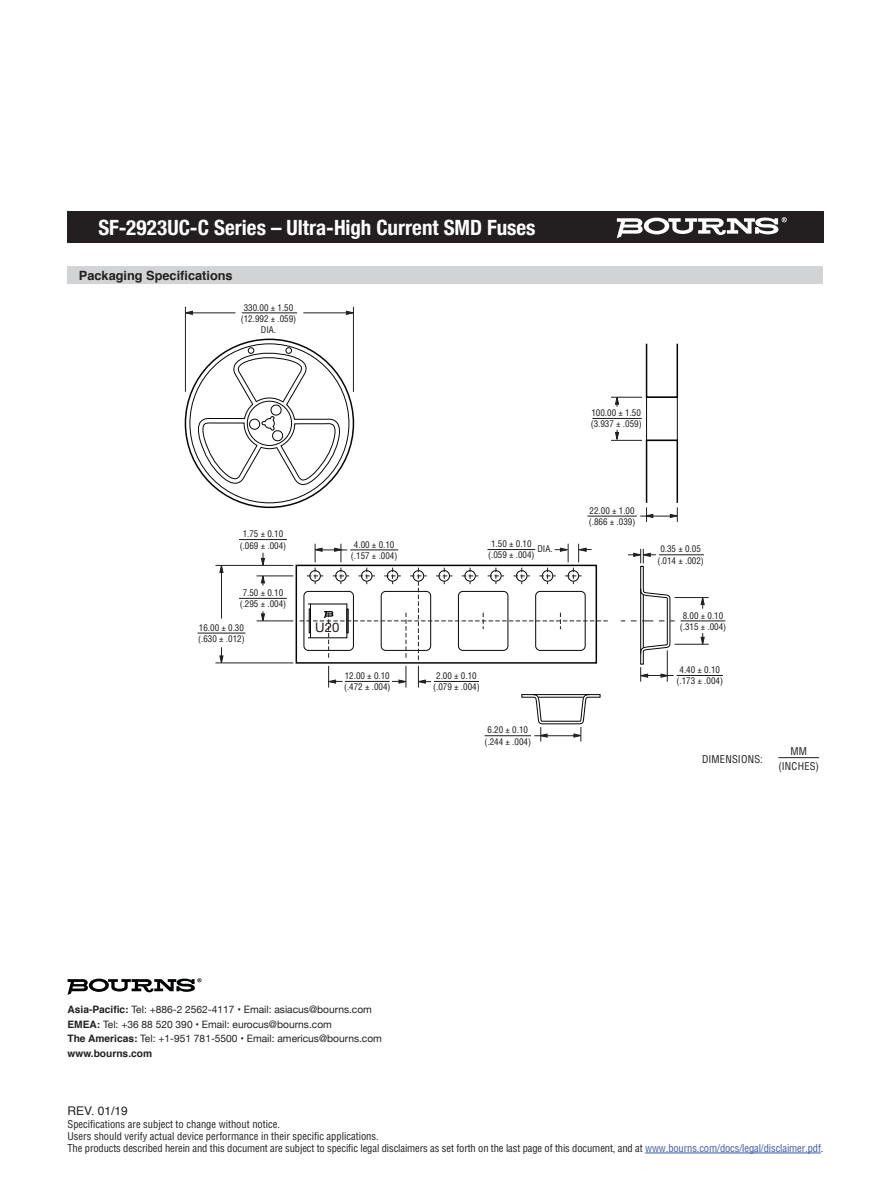
<style>
.page{position:relative;width:891px;height:1188px;background:#fff}
.page>*{position:absolute;margin:0;border:0;box-sizing:border-box;transform-origin:0 0}
.t1{font:700 condensed 24px "Helvetica Neue";color:#fff}
.t2{font:700 condensed 21px "Helvetica Neue";color:#fff}
.t3{font:13.2px "Helvetica Neue";color:#231f20}
.t4{font:700 12.75px "Helvetica";color:#231f20}
.t5{font:12px "Helvetica";color:#231f20}
.t6{font:condensed 10.5px/12px "Helvetica";letter-spacing:-.01em;color:#231f20}
.t7{font:condensed 10.5px/15px "Helvetica";letter-spacing:.02em;color:#231f20;text-align:center}
.t8{font:10.2px/14.7px "Helvetica Neue";color:#231f20}
.t9{font:700 10.2px "Helvetica";color:#231f20}
.t10{font:condensed 9px/11.2px "Helvetica";color:#1a1a19;text-align:center}
.s1{font-family:"Helvetica";font-weight:700}
.s2{color:#3d5aa8}
</style>
<div class="page">
<div style="left:248px;top:347px;width:6px;height:7px;border:1px solid #050707;border-radius:50%"></div>
<div style="left:286px;top:347px;width:6px;height:7px;border:1px solid #050707;border-radius:50%"></div>
<svg style="left:197px;top:351px;width:143px;height:135px"></svg>
<div style="left:646px;top:343px;width:32px;height:55px;border:2px solid #050707"></div>
<div style="left:646px;top:440px;width:32px;height:64px;border:2px solid #050707"></div>
<div style="left:646px;top:397px;width:32px;height:44px;border:1px solid #050707"></div>
<div style="left:296px;top:565px;width:301px;height:99px;border:2px solid #050707"></div>
<hr style="left:185px;top:307px;width:1px;height:85px;background:#231f20">
<hr style="left:353px;top:307px;width:1px;height:85px;background:#231f20">
<hr style="left:611px;top:397px;width:31px;height:1px;background:#231f20">
<hr style="left:675px;top:597px;width:34px;height:1px;background:#231f20">
<hr style="left:675px;top:644px;width:34px;height:1px;background:#231f20">
<hr style="left:611px;top:440px;width:31px;height:1px;background:#231f20">
<hr style="left:242px;top:312px;width:55px;height:1px;background:#201818">
<hr style="left:487px;top:549px;width:48px;height:1px;background:#201818">
<hr style="left:350px;top:550px;width:48px;height:1px;background:#201818">
<hr style="left:345px;top:681px;width:45px;height:1px;background:#201818">
<hr style="left:434px;top:681px;width:45px;height:1px;background:#201818">
<hr style="left:239px;top:598px;width:48px;height:1px;background:#201818">
<hr style="left:198px;top:633px;width:47px;height:1px;background:#201818">
<hr style="left:592px;top:418px;width:50px;height:1px;background:#201818">
<hr style="left:587px;top:516px;width:50px;height:1px;background:#201818">
<hr style="left:677px;top:675px;width:46px;height:1px;background:#201818">
<svg style="left:184px;top:311px;width:9px;height:4px"></svg>
<hr style="left:186px;top:312px;width:50px;height:1px;background:#231f20">
<svg style="left:346px;top:311px;width:8px;height:4px"></svg>
<hr style="left:303px;top:312px;width:49px;height:1px;background:#231f20">
<svg style="left:701px;top:597px;width:4px;height:12px"></svg>
<svg style="left:701px;top:633px;width:4px;height:12px"></svg>
<svg style="left:615px;top:396px;width:4px;height:11px"></svg>
<svg style="left:615px;top:430px;width:4px;height:11px"></svg>
<svg style="left:670px;top:507px;width:8px;height:15px"></svg>
<svg style="left:644px;top:507px;width:9px;height:15px"></svg>
<hr style="left:640px;top:516px;width:31px;height:1px;background:#231f20">
<hr style="left:485px;top:735px;width:46px;height:1px;background:#201818">
<hr style="left:681px;top:621px;width:44px;height:1px;background:#201818">
<svg style="left:521px;top:694px;width:80px;height:48px"></svg>
<hr style="left:534px;top:735px;width:41px;height:1px;background:#231f20">
<svg style="left:314px;top:544px;width:33px;height:18px"></svg>
<svg style="left:578px;top:544px;width:14px;height:18px"></svg>
<svg style="left:555px;top:544px;width:14px;height:18px"></svg>
<hr style="left:239px;top:539px;width:48px;height:1px;background:#201818">
<hr style="left:215px;top:565px;width:78px;height:1px;background:#231f20">
<hr style="left:215px;top:663px;width:78px;height:1px;background:#231f20">
<hr style="left:257px;top:576px;width:36px;height:1px;background:#231f20">
<hr style="left:257px;top:621px;width:36px;height:1px;background:#231f20">
<svg style="left:328px;top:666px;width:15px;height:22px"></svg>
<svg style="left:392px;top:666px;width:15px;height:22px"></svg>
<svg style="left:417px;top:666px;width:14px;height:22px"></svg>
<svg style="left:261px;top:553px;width:4px;height:13px"></svg>
<svg style="left:219px;top:647px;width:4px;height:17px"></svg>
<svg style="left:219px;top:564px;width:4px;height:9px"></svg>
<hr style="left:221px;top:566px;width:1px;height:53px;background:#231f20">
<svg style="left:261px;top:575px;width:4px;height:11px"></svg>
<svg style="left:261px;top:611px;width:4px;height:11px"></svg>
<svg style="left:300px;top:568px;width:308px;height:92px"></svg>
<hr style="left:659px;top:554px;width:45px;height:1px;background:#201818">
<svg style="left:621px;top:549px;width:54px;height:133px"></svg>
<hr style="left:645px;top:1153px;width:176px;height:1px;background:#3d5aa8">
<div style="left:67px;top:212px;width:756px;height:31px;background:#231f20"></div>
<svg style="left:617px;top:217px;width:170px;height:21px"></svg>
<hr style="left:778px;top:757px;width:41px;height:1px;background:#231f20">
<div style="left:67px;top:266px;width:756px;height:18px;background:#d1d3d4"></div>
<svg style="left:67px;top:978px;width:134px;height:17px"></svg>
<h2 class="t2" style="left:98px;top:210px;width:439px">SF-2923UC-C Series – Ultra-High Current SMD Fuses</h2>
<h1 class="t1" style="left:125px;top:211px;width:405px">3312 - 2 mm SMD Trimming Potentiometer</h1>
<h3 class="t4" style="left:79px;top:265px;width:155px">Packaging Specifications</h3>
<p class="t10" style="left:241px;top:301px;width:57px">330.00 ± 1.50 (12.992 ± .059)<br>DIA.</p>
<p class="t10" style="left:240px;top:528px;width:48px">1.75 ± 0.10 (.069 ± .004)</p>
<p class="t10" style="left:240px;top:587px;width:48px">7.50 ± 0.10 (.295 ± .004)</p>
<p class="t10" style="left:198px;top:622px;width:48px;text-align:left">16.00 ± 0.30 (.630 ± .012)</p>
<p class="t10" style="left:351px;top:539px;width:48px">4.00 ± 0.10 (.157 ± .004)</p>
<p class="t10" style="left:488px;top:538px;width:48px">1.50 ± 0.10 (.059 ± .004)</p>
<p class="t10" style="left:537px;top:543px;width:17px">DIA.</p>
<h3 class="t3" style="left:315px;top:619px;width:26px">U20</h3>
<p class="t10" style="left:344px;top:670px;width:48px;text-align:left">12.00 ± 0.10 (.472 ± .004)</p>
<p class="t10" style="left:433px;top:670px;width:48px">2.00 ± 0.10 (.079 ± .004)</p>
<p class="t10" style="left:485px;top:724px;width:48px">6.20 ± 0.10 (.244 ± .004)</p>
<p class="t10" style="left:591px;top:407px;width:53px;text-align:left">100.00 ± 1.50 (3.937 ± .059)</p>
<p class="t10" style="left:589px;top:505px;width:48px;text-align:left">22.00 ± 1.00 (.866 ± .039)</p>
<p class="t10" style="left:657px;top:543px;width:48px">0.35 ± 0.05 (.014 ± .002)</p>
<p class="t10" style="left:680px;top:610px;width:48px">8.00 ± 0.10 (.315 ± .004)</p>
<p class="t10" style="left:677px;top:664px;width:48px">4.40 ± 0.10 (.173 ± .004)</p>
<p class="t7" style="left:702px;top:751px;width:62px">DIMENSIONS:</p>
<p class="t7" style="left:778px;top:744px;width:42px">MM (INCHES)</p>
<p class="t8" style="left:68px;top:1003px;width:316px"><span class="s1">Asia-Pacific:</span> Tel: +886-2 2562-4117 • Email: asiacus@bourns.com<br><span class="s1">EMEA:</span> Tel: +36 88 520 390 • Email: eurocus@bourns.com<br><span class="s1">The Americas:</span> Tel: +1-951 781-5500 • Email: americus@bourns.com</p>
<p class="t9" style="left:68px;top:1045px;width:86px">www.bourns.com</p>
<h3 class="t5" style="left:68px;top:1101px;width:62px">REV. 01/19</h3>
<p class="t6" style="left:68px;top:1118px;width:757px">Specifications are subject to change without notice.<br>Users should verify actual device performance in their specific applications.<br>The products described herein and this document are subject to specific legal disclaimers as set forth on the last page of this document, and at <span class="s2">www.bourns.com/docs/legal/disclaimer.pdf</span>.</p>
</div>
